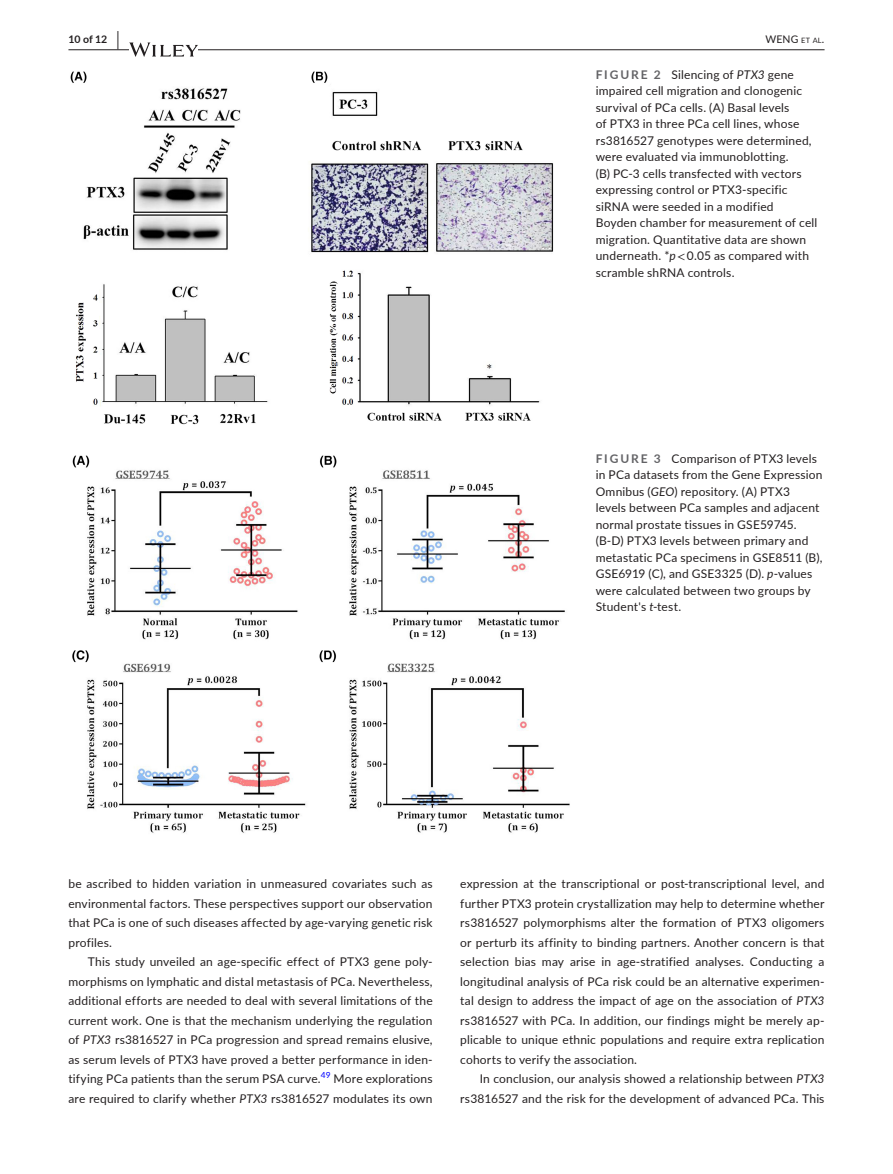
<style>
.page{position:relative;width:893px;height:1174px;background:#fff}
.page>*{position:absolute;margin:0;border:0;box-sizing:border-box;transform-origin:0 0}
.t1{font:12px/16.5px "Lato";letter-spacing:.015em;color:#231f20;text-align:justify}
.t2{font:10.5px "Lato";color:#231f20}
.t3{font:700 10.5px "Lato";color:#231f20}
.s1{font-size:19.5px}
.s2{font-size:7.35px}
.s3{font-weight:700;color:#636366}
.s4{font-style:italic}
.s5{font-family:"STIX"}
</style>
<div class="page">
<hr style="left:68px;top:49px;width:756px;height:1px;background:#231f20">
<svg style="left:129px;top:42px;width:69px;height:15px"></svg>
<img style="left:70px;top:71px;width:483px;height:354px">
<img style="left:72px;top:455px;width:498px;height:378px">
<p class="t3" style="left:68px;top:31px;width:52px">10 of 12 <span class="s1">|</span></p>
<p class="t2" style="left:765px;top:31px;width:61px">WENG <span class="s2">et al</span>.</p>
<p class="t1" style="left:596px;top:66px;width:223px;text-align:left"><span class="s3">FIGURE 2</span> Silencing of <span class="s4">PTX3</span> gene impaired cell migration and clonogenic survival of PCa cells. (A) Basal levels<br>of PTX3 in three PCa cell lines, whose rs3816527 genotypes were determined, were evaluated via immunoblotting.<br>(B) PC-3 cells transfected with vectors expressing control or PTX3-specific siRNA were seeded in a modified Boyden chamber for measurement of cell migration. Quantitative data are shown underneath. *<span class="s4">p</span><span class="s5">&lt;</span> 0.05 as compared with scramble shRNA controls.</p>
<p class="t1" style="left:596px;top:450px;width:228px;text-align:left"><span class="s3">FIGURE 3</span> Comparison of PTX3 levels in PCa datasets from the Gene Expression Omnibus (<span class="s4">GEO</span>) repository. (A) PTX3 levels between PCa samples and adjacent normal prostate tissues in GSE59745. (B-D) PTX3 levels between primary and metastatic PCa specimens in GSE8511 (B), GSE6919 (C), and GSE3325 (D). <span class="s4">p</span>-values were calculated between two groups by Student's <span class="s4">t</span>-test.</p>
<p class="t1" style="left:68px;top:873px;width:366px;line-height:19.5px">be ascribed to hidden variation in unmeasured covariates such as environmental factors. These perspectives support our observation that PCa is one of such diseases affected by age-varying genetic risk profiles.</p>
<p class="t1" style="left:68px;top:951px;width:366px;line-height:19.5px;text-indent:20px">This study unveiled an age-specific effect of PTX3 gene poly&shy;morphisms on lymphatic and distal metastasis of PCa. Nevertheless, additional efforts are needed to deal with several limitations of the current work. One is that the mechanism underlying the regulation of <span class="s4">PTX3</span> rs3816527 in PCa progression and spread remains elusive, as serum levels of PTX3 have proved a better performance in iden&shy;tifying PCa patients than the serum PSA curve.<sup>49</sup> More explorations are required to clarify whether <span class="s4">PTX3</span> rs3816527 modulates its own</p>
<p class="t1" style="left:460px;top:873px;width:366px;line-height:19.5px">expression at the transcriptional or post-transcriptional level, and further PTX3 protein crystallization may help to determine whether rs3816527 polymorphisms alter the formation of PTX3 oligomers or perturb its affinity to binding partners. Another concern is that selection bias may arise in age-stratified analyses. Conducting a longitudinal analysis of PCa risk could be an alternative experimen&shy;tal design to address the impact of age on the association of <span class="s4">PTX3 </span>rs3816527 with PCa. In addition, our findings might be merely ap&shy;plicable to unique ethnic populations and require extra replication cohorts to verify the association.</p>
<p class="t1" style="left:460px;top:1068px;width:366px;line-height:19.5px;text-align:right">In conclusion, our analysis showed a relationship between <span class="s4">PTX3 </span>rs3816527 and the risk for the development of advanced PCa. This</p>
</div>
